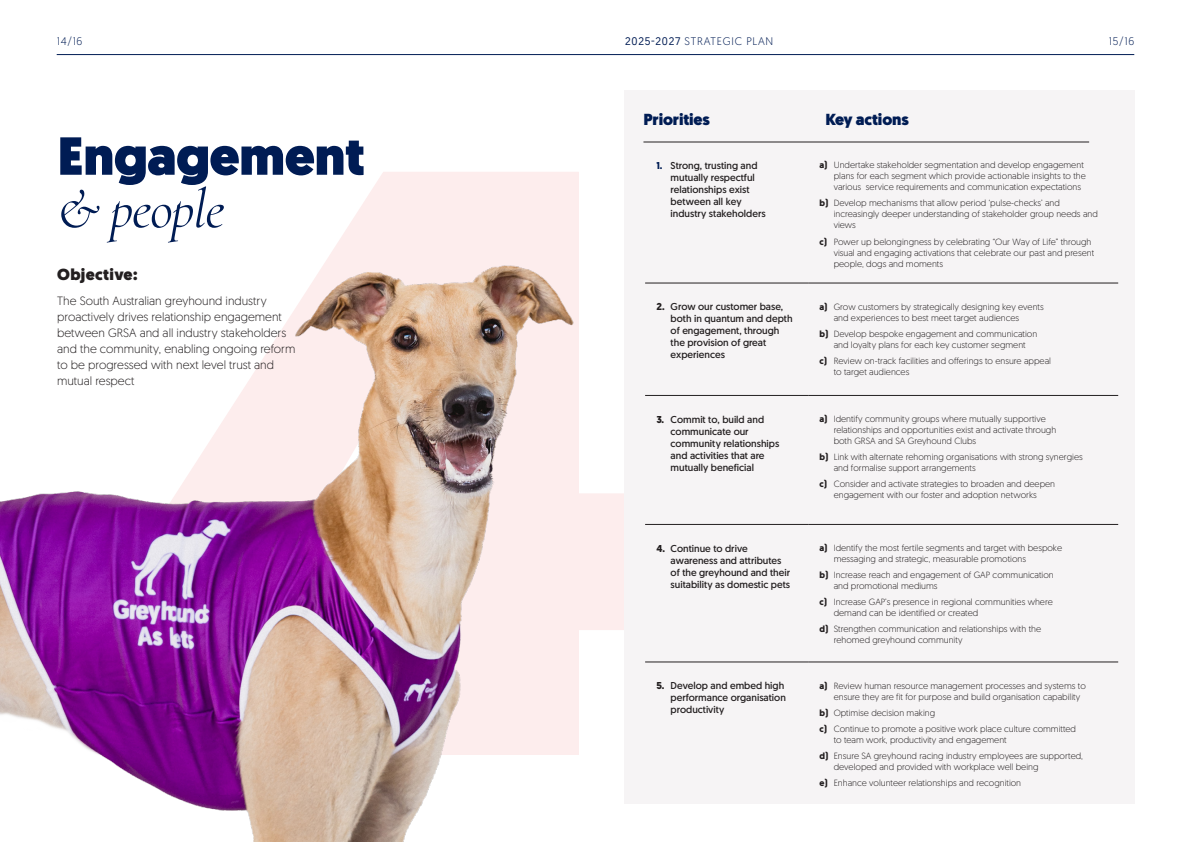
<style>
.page{position:relative;width:1191px;height:842px;background:#fff}
.page>*{position:absolute;margin:0;border:0;box-sizing:border-box;transform-origin:0 0}
.t1{font:italic 56.2px "Cormorant Garamond";letter-spacing:-.02em;color:#001c54}
.t2{font:900 53.4px "Geomanist";letter-spacing:-.01em;color:#001c54}
.t3{font:900 16px "Geomanist";letter-spacing:-.01em;color:#001c54}
.t4{font:900 16px "Geomanist";letter-spacing:.02em;color:#231f20}
.t5{font:300 12px/16px "Geomanist";color:#231f20}
.t6{font:300 11px "Geomanist";letter-spacing:.065em;color:#001c54}
.t7{font:10px/12px "Geomanist";color:#231f20}
.t8{font:300 9px/11px "Geomanist";color:#231f20}
.s1{font-weight:400}
.s2{font-weight:700;color:#001c54}
.s3{font-weight:700}
</style>
<div class="page">
<hr style="left:57px;top:54px;width:1077px;height:1px;background:#001c54">
<img style="left:0;top:54px;width:683px;height:788px">
<div style="left:624px;top:91px;width:510px;height:713px;background:#f6f4f5"></div>
<hr style="left:645px;top:283px;width:163px;height:1px;background:#231f20">
<hr style="left:808px;top:283px;width:310px;height:1px;background:#231f20">
<hr style="left:645px;top:395px;width:163px;height:1px;background:#231f20">
<hr style="left:808px;top:395px;width:310px;height:1px;background:#231f20">
<hr style="left:645px;top:524px;width:163px;height:1px;background:#231f20">
<hr style="left:808px;top:524px;width:310px;height:1px;background:#231f20">
<hr style="left:645px;top:662px;width:163px;height:1px;background:#231f20">
<hr style="left:808px;top:662px;width:310px;height:1px;background:#231f20">
<hr style="left:643px;top:142px;width:446px;height:1px;background:#231f20">
<p class="t6" style="left:57px;top:34px;width:27px">14/16</p>
<p class="t6" style="left:625px;top:34px;width:149px"><span class="s1">2025-2027</span> STRATEGIC PLAN</p>
<p class="t6" style="left:1108px;top:34px;width:27px">15/16</p>
<p class="t2" style="left:57px;top:120px;width:309px">Engagement</p>
<p class="t1" style="left:57px;top:176px;width:169px">&amp; people</p>
<p class="t4" style="left:57px;top:264px;width:82px">Objective:</p>
<p class="t5" style="left:57px;top:292px;width:240px">The South Australian greyhound industry proactively drives relationship engagement between GRSA and all industry stakeholders and the community, enabling ongoing reform to be progressed with next level trust and</p>
<p class="t5" style="left:57px;top:372px;width:79px">mutual respect</p>
<p class="t3" style="left:643px;top:109px;width:68px">Priorities</p>
<p class="t3" style="left:825px;top:109px;width:85px">Key actions</p>
<p class="t7" style="left:670px;top:159px;width:96px;text-indent:-14px"><span class="s2">1.</span> Strong, trusting and mutually respectful relationships exist between all key industry stakeholders</p>
<p class="t8" style="left:833px;top:159px;width:254px;text-indent:-14px"><span class="s3">a)</span> Undertake stakeholder segmentation and develop engagement plans for each segment which provide actionable insights to the various service requirements and communication expectations</p>
<p class="t8" style="left:833px;top:197px;width:266px;text-indent:-14px"><span class="s3">b)</span> Develop mechanisms that allow period ‘pulse-checks’ and increasingly deeper understanding of stakeholder group needs and views</p>
<p class="t8" style="left:833px;top:236px;width:262px;text-indent:-14px"><span class="s3">c)</span> Power up belongingness by celebrating “Our Way of Life” through visual and engaging activations that celebrate our past and present people, dogs and moments</p>
<p class="t7" style="left:670px;top:301px;width:123px;text-indent:-14px"><span class="s3">2.</span> Grow our customer base, both in quantum and depth of engagement, through the provision of great experiences</p>
<p class="t8" style="left:833px;top:301px;width:212px;text-indent:-14px"><span class="s3">a)</span> Grow customers by strategically designing key events and experiences to best meet target audiences</p>
<p class="t8" style="left:819px;top:328px;width:219px;text-align:center"><span class="s3">b)</span> Develop bespoke engagement and communication and loyalty plans for each key customer segment</p>
<p class="t8" style="left:833px;top:355px;width:219px;text-indent:-14px"><span class="s3">c)</span> Review on-track facilities and offerings to ensure appeal to target audiences</p>
<p class="t7" style="left:670px;top:413px;width:110px;text-indent:-14px"><span class="s3">3.</span> Commit to, build and communicate our community relationships and activities that are mutually beneficial</p>
<p class="t8" style="left:833px;top:413px;width:224px;text-indent:-14px"><span class="s3">a)</span> Identify community groups where mutually supportive relationships and opportunities exist and activate through both GRSA and SA Greyhound Clubs</p>
<p class="t8" style="left:833px;top:451px;width:251px;text-indent:-14px"><span class="s3">b)</span> Link with alternate rehoming organisations with strong synergies and formalise support arrangements</p>
<p class="t8" style="left:819px;top:478px;width:237px;text-align:center"><span class="s3">c)</span> Consider and activate strategies to broaden and deepen engagement with our foster and adoption networks</p>
<p class="t7" style="left:670px;top:542px;width:121px;text-indent:-14px"><span class="s3">4.</span> Continue to drive awareness and attributes of the greyhound and their suitability as domestic pets</p>
<p class="t8" style="left:833px;top:542px;width:230px;text-indent:-14px"><span class="s3">a)</span> Identify the most fertile segments and target with bespoke messaging and strategic, measurable promotions</p>
<p class="t8" style="left:833px;top:569px;width:221px;text-indent:-14px"><span class="s3">b)</span> Increase reach and engagement of GAP communication and promotional mediums</p>
<p class="t8" style="left:833px;top:596px;width:221px;text-indent:-14px"><span class="s3">c)</span> Increase GAP’s presence in regional communities where demand can be identified or created</p>
<p class="t8" style="left:833px;top:623px;width:209px;text-indent:-14px"><span class="s3">d)</span> Strengthen communication and relationships with the rehomed greyhound community</p>
<p class="t7" style="left:670px;top:680px;width:117px;text-indent:-14px"><span class="s3">5.</span> Develop and embed high performance organisation productivity</p>
<p class="t8" style="left:833px;top:680px;width:254px;text-indent:-14px"><span class="s3">a)</span> Review human resource management processes and systems to ensure they are fit for purpose and build organisation capability</p>
<p class="t8" style="left:819px;top:707px;width:117px"><span class="s3">b)</span> Optimise decision making</p>
<p class="t8" style="left:833px;top:723px;width:244px;text-indent:-14px"><span class="s3">c)</span> Continue to promote a positive work place culture committed to team work, productivity and engagement</p>
<p class="t8" style="left:833px;top:750px;width:251px;text-indent:-14px"><span class="s3">d)</span> Ensure SA greyhound racing industry employees are supported, developed and provided with workplace well being</p>
<p class="t8" style="left:819px;top:777px;width:203px"><span class="s3">e)</span> Enhance volunteer relationships and recognition</p>
</div>
